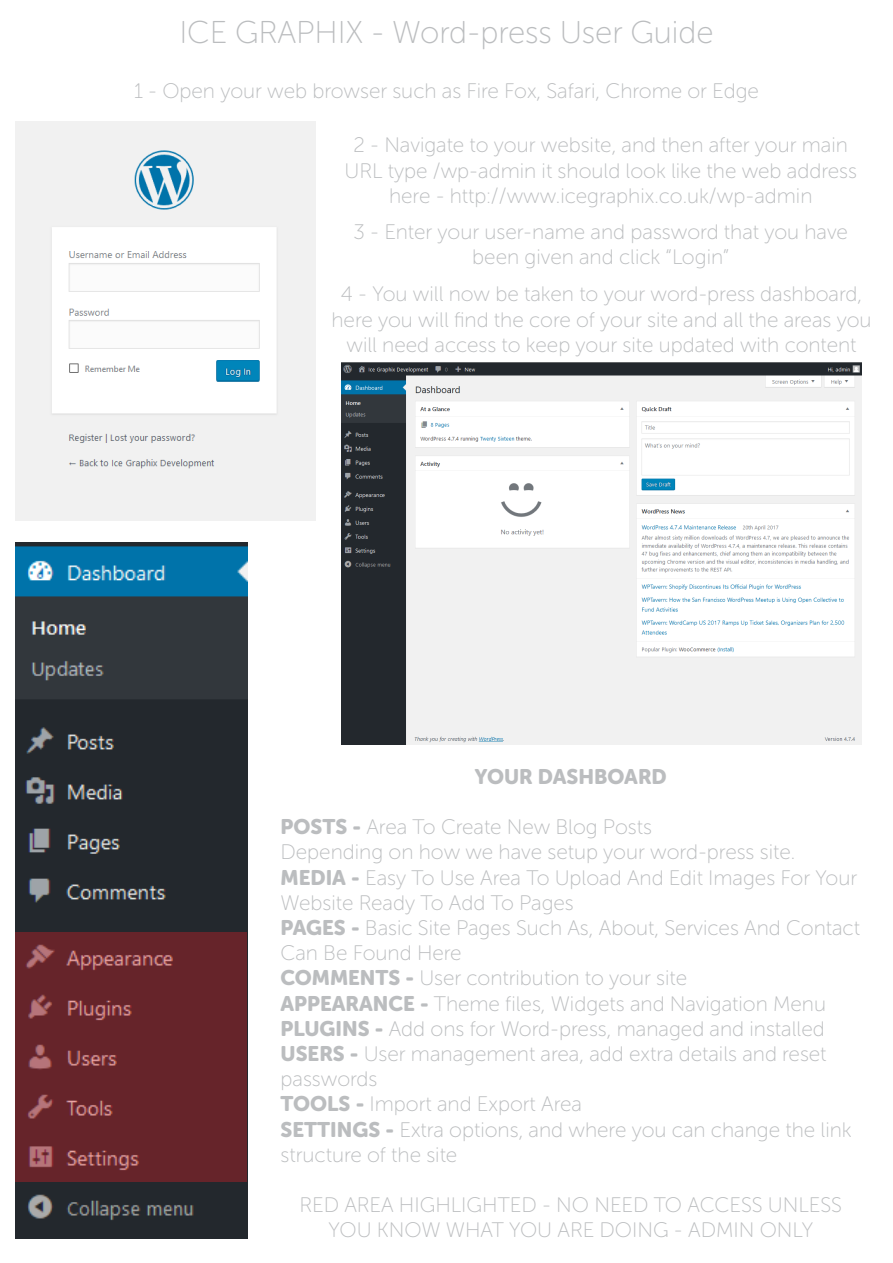
<style>
.page{position:relative;width:893px;height:1263px;background:#fff}
.page>*{position:absolute;margin:0;border:0;box-sizing:border-box;transform-origin:0 0}
.t1{font:31.5px "Museo Sans Rounded 100";color:#bbbdbf}
.t2{font:21px/25.2px "Museo Sans Rounded 100";color:#bbbdbf;text-align:center}
.t3{font:21px "Museo Sans Rounded 900";color:#bbbdbf}
.s1{font-family:"Museo Sans Rounded 900"}
</style>
<div class="page">
<img style="left:16px;top:122px;width:300px;height:399px">
<img style="left:342px;top:363px;width:519px;height:381px">
<img style="left:16px;top:543px;width:232px;height:696px">
<svg style="left:16px;top:933px;width:231px;height:249px;background:#6b282e"></svg>
<h1 class="t1" style="left:179px;top:16px;width:536px">ICE GRAPHIX - Word-press User Guide</h1>
<p class="t2" style="left:134px;top:79px;width:626px">1 - Open your web browser such as Fire Fox, Safari, Chrome or Edge</p>
<p class="t2" style="left:345px;top:133px;width:514px">2 - Navigate to your website, and then after your main<br>URL type /wp-admin it should look like the web address here - http://www.icegraphix.co.uk/wp-admin</p>
<p class="t2" style="left:354px;top:219px;width:496px">3 - Enter your user-name and password that you have been given and click “Login”</p>
<p class="t2" style="left:331px;top:282px;width:542px">4 - You will now be taken to your word-press dashboard, here you will find the core of your site and all the areas you will need access to keep your site updated with content</p>
<p class="t3" style="left:475px;top:764px;width:193px">YOUR DASHBOARD</p>
<p class="t2" style="left:280px;top:814px;width:581px;text-align:left"><span class="s1">POSTS -</span> Area To Create New Blog Posts<br>Depending on how we have setup your word-press site.<br><span class="s1">MEDIA -</span> Easy To Use Area To Upload And Edit Images For Your Website Ready To Add To Pages<br><span class="s1">PAGES -</span> Basic Site Pages Such As, About, Services And Contact Can Be Found Here<br><span class="s1">COMMENTS -</span> User contribution to your site<br><span class="s1">APPEARANCE -</span> Theme files, Widgets and Navigation Menu <span class="s1">PLUGINS -</span> Add ons for Word-press, managed and installed <span class="s1">USERS -</span> User management area, add extra details and reset passwords<br><span class="s1">TOOLS -</span> Import and Export Area<br><span class="s1">SETTINGS -</span> Extra options, and where you can change the link structure of the site</p>
<p class="t2" style="left:300px;top:1192px;width:544px">RED AREA HIGHLIGHTED - NO NEED TO ACCESS UNLESS<br>YOU KNOW WHAT YOU ARE DOING - ADMIN ONLY</p>
</div>
